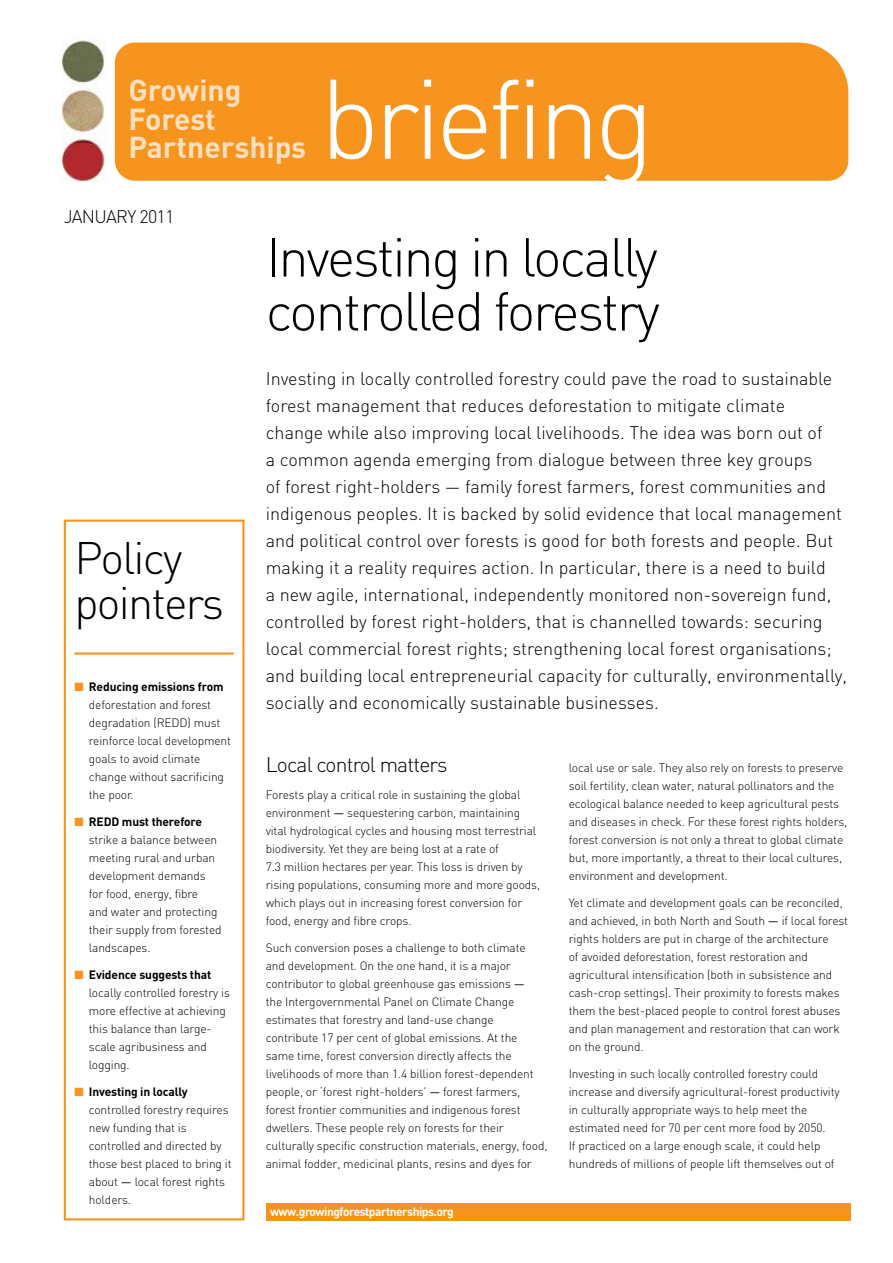
<style>
.page{position:relative;width:893px;height:1263px;background:#fff}
.page>*{position:absolute;margin:0;border:0;box-sizing:border-box;transform-origin:0 0}
.t1{font:300 111px "DIN";letter-spacing:-.05em;color:#fff}
.t2{font:300 54px/54px "DIN";letter-spacing:-.04em;color:#000}
.t3{font:300 45px/45px "DIN";letter-spacing:-.04em;color:#000}
.t4{font:700 30px/28.5px "DIN";color:#fee0bf}
.t5{font:300 21px "DIN";letter-spacing:-.04em;color:#000}
.t6{font:300 18px/27px "DIN";color:#000}
.t7{font:300 18px "DIN";letter-spacing:-.04em;color:#000}
.t8{font:300 12px/18px "DIN";letter-spacing:-.01em;color:#000}
.t9{font:700 12px "DIN";letter-spacing:-.04em;color:#fff}
.s1{color:#f7941e}
.s2{font-weight:700}
.s3{font-weight:400}
</style>
<div class="page">
<div style="left:266px;top:1204px;width:584px;height:17px;background:#f7941e"></div>
<div style="left:64px;top:520px;width:180px;height:700px;border:2px solid #f7941e"></div>
<hr style="left:74px;top:652px;width:160px;height:3px;background:#f7941e">
<div style="left:115px;top:43px;width:733px;height:138px;background:#f7941e"></div>
<div style="left:130px;top:80px;width:109px;height:27px;background:#f7941e"></div>
<div style="left:131px;top:108px;width:83px;height:22px;background:#f7941e"></div>
<div style="left:131px;top:137px;width:174px;height:27px;background:#f7941e"></div>
<img style="left:62px;top:35px;width:46px;height:146px">
<h3 class="t4" style="left:128px;top:75px;width:179px">Growing<br>Forest<br>Partnerships</h3>
<h1 class="t1" style="left:320px;top:50px;width:336px">briefing</h1>
<h3 class="t7" style="left:64px;top:204px;width:112px">JANUARY 2011</h3>
<h3 class="t3" style="left:74px;top:534px;width:151px">Policy pointers</h3>
<p class="t8" style="left:89px;top:677px;width:144px;text-indent:-14px"><span class="s1">■</span> <span class="s2">Reducing emissions from </span>deforestation and forest degradation (REDD) must reinforce local development goals to avoid climate change without sacrificing the poor.</p>
<p class="t8" style="left:89px;top:812px;width:134px;text-indent:-14px"><span class="s1">■</span> <span class="s2">REDD must therefore </span>strike a balance between meeting rural and urban development demands for food, energy, fibre<br>and water and protecting their supply from forested landscapes.</p>
<p class="t8" style="left:89px;top:965px;width:143px;text-indent:-14px"><span class="s1">■</span> <span class="s2">Evidence suggests that </span>locally controlled forestry is more effective at achieving this balance than large&shy;scale agribusiness and logging.</p>
<p class="t8" style="left:89px;top:1082px;width:144px;text-indent:-14px"><span class="s1">■</span> <span class="s2">Investing in locally </span>controlled forestry requires new funding that is controlled and directed by those best placed to bring it about <span class="s3">—</span> local forest rights holders.</p>
<h2 class="t2" style="left:266px;top:229px;width:396px">Investing in locally controlled forestry</h2>
<p class="t6" style="left:266px;top:364px;width:583px">Investing in locally controlled forestry could pave the road to sustainable forest management that reduces deforestation to mitigate climate change while also improving local livelihoods. The idea was born out of<br>a common agenda emerging from dialogue between three key groups<br>of forest right-holders — family forest farmers, forest communities and indigenous peoples. It is backed by solid evidence that local management and political control over forests is good for both forests and people. But making it a reality requires action. In particular, there is a need to build<br>a new agile, international, independently monitored non-sovereign fund, controlled by forest right-holders, that is channelled towards: securing local commercial forest rights; strengthening local forest organisations; and building local entrepreneurial capacity for culturally, environmentally, socially and economically sustainable businesses.</p>
<h3 class="t5" style="left:266px;top:750px;width:183px">Local control matters</h3>
<p class="t8" style="left:266px;top:785px;width:276px">Forests play a critical role in sustaining the global environment <span class="s3">—</span> sequestering carbon, maintaining vital hydrological cycles and housing most terrestrial biodiversity. Yet they are being lost at a rate of<br>7.3 million hectares per year. This loss is driven by rising populations, consuming more and more goods, which plays out in increasing forest conversion for food, energy and fibre crops.</p>
<p class="t8" style="left:266px;top:938px;width:283px">Such conversion poses a challenge to both climate and development. On the one hand, it is a major contributor to global greenhouse gas emissions <span class="s3">—<br></span>the Intergovernmental Panel on Climate Change estimates that forestry and land-use change contribute 17 per cent of global emissions. At the same time, forest conversion directly affects the livelihoods of more than 1.4 billion forest-dependent people, or ‘forest right-holders’ <span class="s3">—</span> forest farmers, forest frontier communities and indigenous forest dwellers. These people rely on forests for their culturally specific construction materials, energy, food, animal fodder, medicinal plants, resins and dyes for</p>
<p class="t9" style="left:270px;top:1203px;width:185px">www.growingforestpartnerships.org</p>
<p class="t8" style="left:569px;top:758px;width:280px">local use or sale. They also rely on forests to preserve soil fertility, clean water, natural pollinators and the ecological balance needed to keep agricultural pests and diseases in check. For these forest rights holders, forest conversion is not only a threat to global climate but, more importantly, a threat to their local cultures, environment and development.</p>
<p class="t8" style="left:569px;top:893px;width:281px">Yet climate and development goals can be reconciled, and achieved, in both North and South <span class="s3">—</span> if local forest rights holders are put in charge of the architecture<br>of avoided deforestation, forest restoration and agricultural intensification (both in subsistence and cash-crop settings). Their proximity to forests makes them the best-placed people to control forest abuses and plan management and restoration that can work on the ground.</p>
<p class="t8" style="left:569px;top:1064px;width:272px">Investing in such locally controlled forestry could increase and diversify agricultural-forest productivity in culturally appropriate ways to help meet the estimated need for 70 per cent more food by 2050.<br>If practiced on a large enough scale, it could help hundreds of millions of people lift themselves out of</p>
</div>
